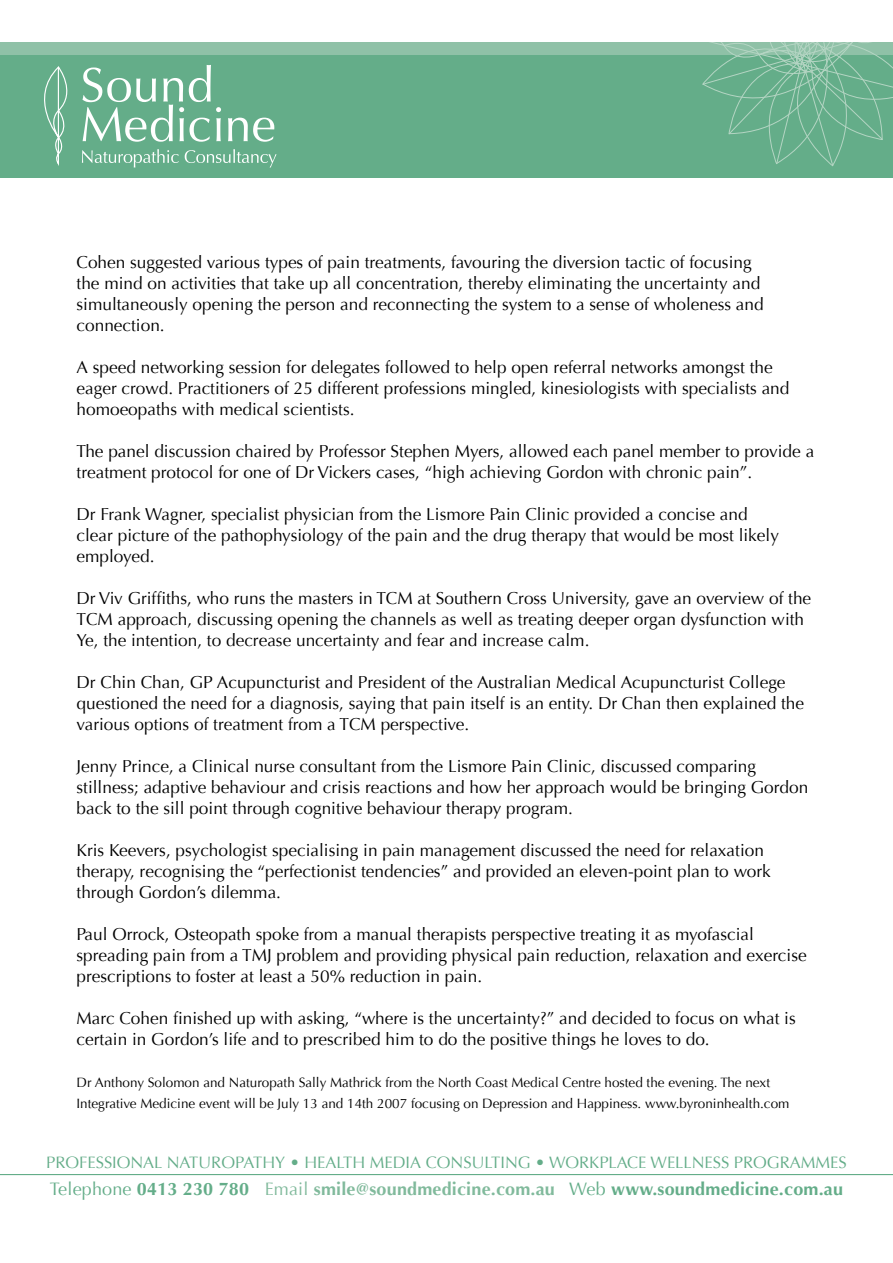
<style>
.page{position:relative;width:893px;height:1263px;background:#fff}
.page>*{position:absolute;margin:0;border:0;box-sizing:border-box;transform-origin:0 0}
.t1{font:700 18px "Optima";letter-spacing:.01em;color:#64ad89}
.t2{font:17.25px/21px "Optima";color:#000}
.t3{font:16.5px "Optima";color:#64ad89}
.t4{font:13.5px/21px "Optima";color:#000}
.s1{font-weight:400}
.s2{font-weight:400;color:#81ba9c}
.s3{color:#81ba9c}
</style>
<div class="page">
<div style="left:0;top:43px;width:893px;height:14px;background:#8fc1a7"></div>
<div style="left:0;top:55px;width:893px;height:123px;background:#64ad89"></div>
<svg style="left:702px;top:43px;width:191px;height:124px"></svg>
<svg style="left:82px;top:149px;width:195px;height:19px"></svg>
<svg style="left:82px;top:65px;width:192px;height:77px"></svg>
<svg style="left:44px;top:66px;width:23px;height:100px"></svg>
<hr style="left:0;top:1174px;width:893px;height:1px;background:#64ad89">
<p class="t2" style="left:77px;top:252px;width:689px">Cohen suggested various types of pain treatments, favouring the diversion tactic of focusing the mind on activities that take up all concentration, thereby eliminating the uncertainty and simultaneously opening the person and reconnecting the system to a sense of wholeness and connection.</p>
<p class="t2" style="left:77px;top:357px;width:714px">A speed networking session for delegates followed to help open referral networks amongst the eager crowd. Practitioners of 25 different professions mingled, kinesiologists with specialists and homoeopaths with medical scientists.</p>
<p class="t2" style="left:77px;top:441px;width:739px">The panel discussion chaired by Professor Stephen Myers, allowed each panel member to provide a treatment protocol for one of Dr Vickers cases, “high achieving Gordon with chronic pain”.</p>
<p class="t2" style="left:77px;top:504px;width:704px">Dr Frank Wagner, specialist physician from the Lismore Pain Clinic provided a concise and clear picture of the pathophysiology of the pain and the drug therapy that would be most likely employed.</p>
<p class="t2" style="left:77px;top:588px;width:313px">Dr Viv Griffiths, who runs the masters in TCM</p>
<p class="t2" style="left:418px;top:588px;width:395px">at Southern Cross U niversity, gave an overview of the</p>
<p class="t2" style="left:77px;top:609px;width:13px">TCM</p>
<p class="t2" style="left:77px;top:609px;width:729px;text-indent:41px">approach, discussing opening the channels as well as treating deeper organ dysfunction with<br>Ye, the intention, to decrease uncertainty and fear and increase calm.</p>
<p class="t2" style="left:77px;top:672px;width:729px">Dr Chin Chan, GP Acupuncturist and President of the Australian Medical Acupuncturist College questioned the need for a diagnosis, saying that pain itself is an entity. Dr Chan then explained the various options of treatment from a TCM</p>
<p class="t2" style="left:381px;top:714px;width:90px">perspective.</p>
<p class="t2" style="left:77px;top:756px;width:733px">Jenny Prince, a Clinical nurse consultant from the Lismore Pain Clinic, discussed comparing stillness; adaptive behaviour and crisis reactions and how her approach would be bringing Gordon back to the sill point through cognitive behaviour therapy program.</p>
<p class="t2" style="left:77px;top:840px;width:696px">Kris Keevers, psychologist specialising in pain management discussed the need for relaxation therapy, recognising the “perfectionist tendencies” and provided an eleven-point plan to work through Gordon’s dilemma.</p>
<p class="t2" style="left:77px;top:924px;width:732px">Paul Orrock, Osteopath spoke from a manual therapists perspective treating it as myofascial spreading pain from a TMJ problem and providing physical pain reduction, relaxation and exercise prescriptions to foster at least a 50% reduction in pain.</p>
<p class="t2" style="left:77px;top:1008px;width:721px">Marc Cohen finished up with asking, “where is the uncertainty?” and decided to focus on what is certain in Gordon’s life and to prescribed him to do the positive things he loves to do.</p>
<p class="t4" style="left:77px;top:1072px;width:714px">Dr Anthony Solomon and N aturopath Sally Mathrick from the N orth Coast Medical Centre hosted the evening. The next<br>I ntegrative Medicine event will be July 13 and 14th 2007 focusing on Depression and Happiness. www.byroninhealth.com</p>
<p class="t3" style="left:46px;top:1153px;width:802px">Professional Naturopathy • H ealth media consulting • Workplace wellness programmes</p>
<p class="t1" style="left:50px;top:1179px;width:795px"><span class="s1">Telephone</span> 0413 230 780 <span class="s2">Email</span> <span class="s3">smile@soundmedicine.com.au</span> <span class="s1">Web</span> www.soundmedicine.com.au</p>
</div>
